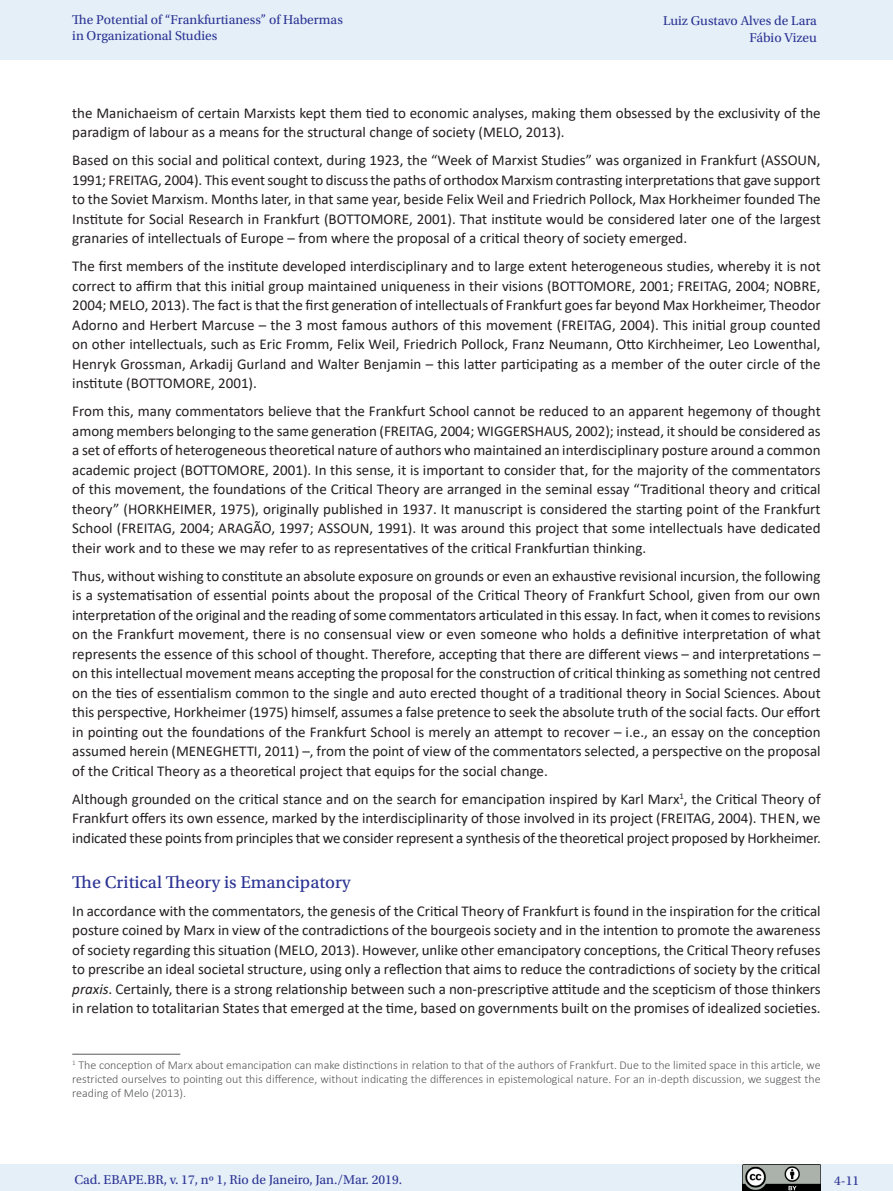
<style>
.page{position:relative;width:893px;height:1191px;background:#fff}
.page>*{position:absolute;margin:0;border:0;box-sizing:border-box;transform-origin:0 0}
._07_2_sub2{font:18px "Utopia Std Capt";color:#2b3393}
._06_0_texto{font:15px/19.5px "Calibri";color:#231f20;text-align:justify}
.t1{font:13.5px/16.5px "Utopia Std";color:#2b3393}
._06_3_nota_de_rodape{font:300 12px/14.4px "Calibri";color:#57585a;text-align:justify}
.s1{font-style:italic}
</style>
<div class="page">
<div style="left:0;top:0;width:893px;height:60px;background:#e4eff8"></div>
<div style="left:0;top:1164px;width:893px;height:27px;background:#e4eff8"></div>
<img style="left:743px;top:1164px;width:78px;height:27px">
<hr style="left:72px;top:1054px;width:108px;height:1px;background:#57585a">
<p class="t1" style="left:72px;top:11px;width:272px">The Potential of “Frankfurtianess” of Habermas in Organizational Studies</p>
<p class="t1" style="left:663px;top:13px;width:155px;text-align:right">Luiz Gustavo Alves de Lara<br>Fábio Vizeu</p>
<p class="_06_0_texto" style="left:72px;top:102px;width:750px">the Manichaeism of certain Marxists kept them tied to economic analyses, making them obsessed by the exclusivity of the paradigm of labour as a means for the structural change of society (MELO, 2013).</p>
<p class="_06_0_texto" style="left:72px;top:150px;width:750px">Based on this social and political context, during 1923, the “Week of Marxist Studies” was organized in Frankfurt (ASSOUN, 1991; FREITAG, 2004). This event sought to discuss the paths of orthodox Marxism contrasting interpretations that gave support to the Soviet Marxism. Months later, in that same year, beside Felix Weil and Friedrich Pollock, Max Horkheimer founded The Institute for Social Research in Frankfurt (BOTTOMORE, 2001). That institute would be considered later one of the largest granaries of intellectuals of Europe – from where the proposal of a critical theory of society emerged.</p>
<p class="_06_0_texto" style="left:72px;top:256px;width:750px">The first members of the institute developed interdisciplinary and to large extent heterogeneous studies, whereby it is not correct to affirm that this initial group maintained uniqueness in their visions (BOTTOMORE, 2001; FREITAG, 2004; NOBRE, 2004; MELO, 2013). The fact is that the first generation of intellectuals of Frankfurt goes far beyond Max Horkheimer, Theodor Adorno and Herbert Marcuse – the 3 most famous authors of this movement (FREITAG, 2004). This initial group counted on other intellectuals, such as Eric Fromm, Felix Weil, Friedrich Pollock, Franz Neumann, Otto Kirchheimer, Leo Lowenthal, Henryk Grossman, Arkadij Gurland and Walter Benjamin – this latter participating as a member of the outer circle of the institute (BOTTOMORE, 2001).</p>
<p class="_06_0_texto" style="left:72px;top:401px;width:750px">From this, many commentators believe that the Frankfurt School cannot be reduced to an apparent hegemony of thought among members belonging to the same generation (FREITAG, 2004; WIGGERSHAUS, 2002); instead, it should be considered as a set of efforts of heterogeneous theoretical nature of authors who maintained an interdisciplinary posture around a common academic project (BOTTOMORE, 2001). In this sense, it is important to consider that, for the majority of the commentators of this movement, the foundations of the Critical Theory are arranged in the seminal essay “Traditional theory and critical theory” (HORKHEIMER, 1975), originally published in 1937. It manuscript is considered the starting point of the Frankfurt School (FREITAG, 2004; ARAGÃO, 1997; ASSOUN, 1991). It was around this project that some intellectuals have dedicated their work and to these we may refer to as representatives of the critical Frankfurtian thinking.</p>
<p class="_06_0_texto" style="left:72px;top:565px;width:750px">Thus, without wishing to constitute an absolute exposure on grounds or even an exhaustive revisional incursion, the following is a systematisation of essential points about the proposal of the Critical Theory of Frankfurt School, given from our own interpretation of the original and the reading of some commentators articulated in this essay. In fact, when it comes to revisions on the Frankfurt movement, there is no consensual view or even someone who holds a definitive interpretation of what represents the essence of this school of thought. Therefore, accepting that there are different views – and interpretations – on this intellectual movement means accepting the proposal for the construction of critical thinking as something not centred on the ties of essentialism common to the single and auto erected thought of a traditional theory in Social Sciences. About this perspective, Horkheimer (1975) himself, assumes a false pretence to seek the absolute truth of the social facts. Our effort in pointing out the foundations of the Frankfurt School is merely an attempt to recover – i.e., an essay on the conception assumed herein (MENEGHETTI, 2011) –, from the point of view of the commentators selected, a perspective on the proposal of the Critical Theory as a theoretical project that equips for the social change.</p>
<p class="_06_0_texto" style="left:72px;top:788px;width:750px">Although grounded on the critical stance and on the search for emancipation inspired by Karl Marx<sup>1</sup>, the Critical Theory of Frankfurt offers its own essence, marked by the interdisciplinarity of those involved in its project (FREITAG, 2004). THEN, we indicated these points from principles that we consider represent a synthesis of the theoretical project proposed by Horkheimer.</p>
<p class="_07_2_sub2" style="left:72px;top:872px;width:280px">The Critical Theory is Emancipatory</p>
<p class="_06_0_texto" style="left:72px;top:900px;width:750px">In accordance with the commentators, the genesis of the Critical Theory of Frankfurt is found in the inspiration for the critical posture coined by Marx in view of the contradictions of the bourgeois society and in the intention to promote the awareness of society regarding this situation (MELO, 2013). However, unlike other emancipatory conceptions, the Critical Theory refuses to prescribe an ideal societal structure, using only a reflection that aims to reduce the contradictions of society by the critical <span class="s1">praxis</span>. Certainly, there is a strong relationship between such a non-prescriptive attitude and the scepticism of those thinkers in relation to totalitarian States that emerged at the time, based on governments built on the promises of idealized societies.</p>
<p class="_06_3_nota_de_rodape" style="left:72px;top:1057px;width:750px"><sup>1</sup> The conception of Marx about emancipation can make distinctions in relation to that of the authors of Frankfurt. Due to the limited space in this article, we restricted ourselves to pointing out this difference, without indicating the differences in epistemological nature. For an in-depth discussion, we suggest the reading of Melo (2013).</p>
<p class="t1" style="left:74px;top:1171px;width:329px">Cad. EBAPE.BR, v. 17, nº 1, Rio de Janeiro, Jan./Mar. 2019.</p>
<p class="t1" style="left:834px;top:1172px;width:27px">4-11</p>
</div>
